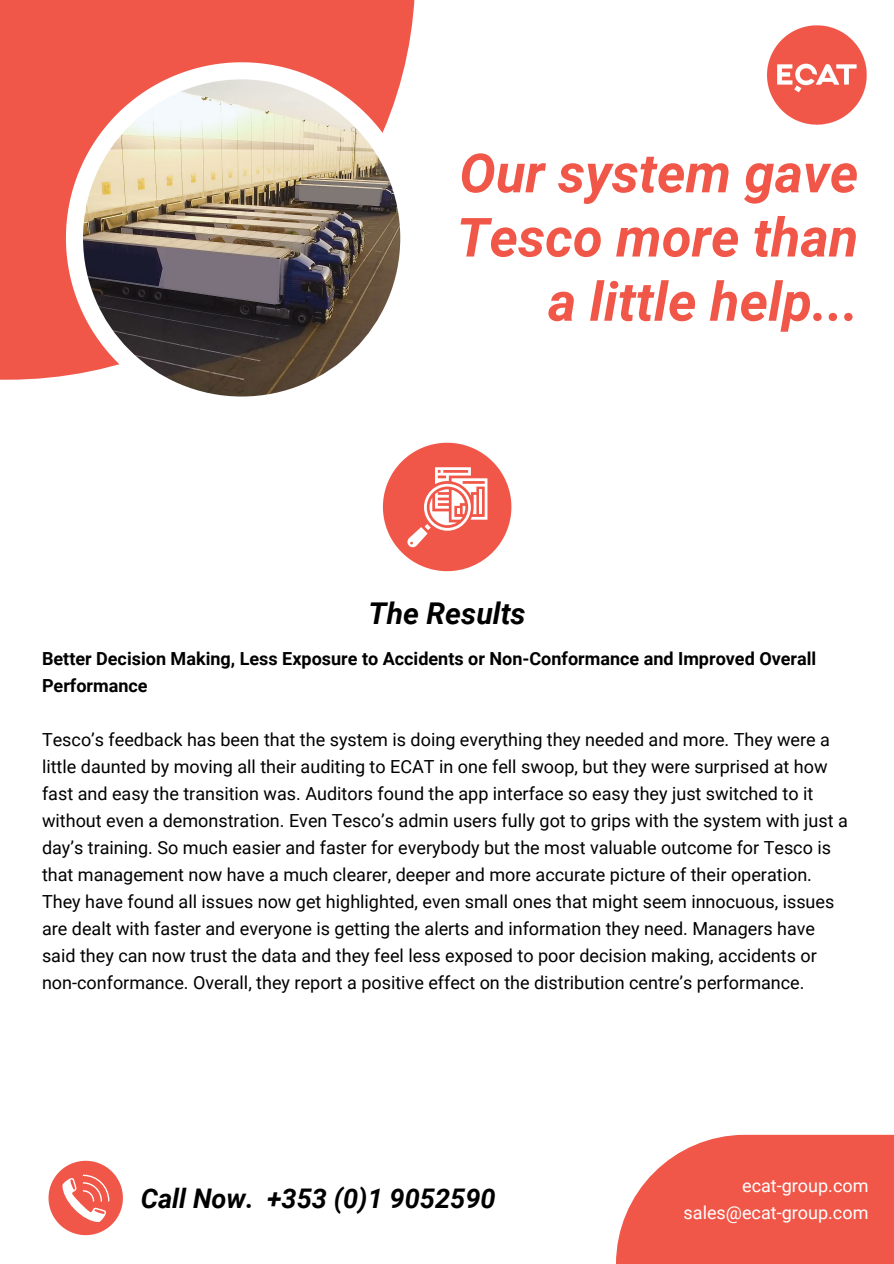
<style>
.page{position:relative;width:894px;height:1264px;background:#fff}
.page>*{position:absolute;margin:0;border:0;box-sizing:border-box;transform-origin:0 0}
.t1{font:italic 700 54px/64.2px "Roboto";color:#f15749;text-align:right}
.t2{font:italic 700 30px "Roboto";color:#000}
.t3{font:italic 700 27px "Roboto";color:#000}
.t4{font:18px/27px "Roboto";color:#000}
.t5{font:700 18px/27px "Roboto";color:#000}
.t6{font:18px "Roboto";color:#fff}
</style>
<div class="page">
<div style="left:0;top:0;width:415px;height:380px;background:#f15749"></div>
<svg style="left:66px;top:62px;width:349px;height:335px"></svg>
<img style="left:83px;top:79px;width:317px;height:317px;border-radius:50%">
<svg style="left:616px;top:1134px;width:277px;height:129px;background:#f2685c"></svg>
<svg style="left:48px;top:1160px;width:75px;height:75px"></svg>
<img style="left:767px;top:25px;width:100px;height:100px">
<svg style="left:383px;top:443px;width:128px;height:128px"></svg>
<p class="t1" style="left:456px;top:142px;width:403px">Our system gave<br>Tesco more than a little help...</p>
<p class="t2" style="left:368px;top:596px;width:159px">The Results</p>
<p class="t5" style="left:42px;top:645px;width:775px">Better Decision Making, Less Exposure to Accidents or Non-Conformance and Improved Overall<br>Performance</p>
<p class="t4" style="left:42px;top:726px;width:807px">Tesco’s feedback has been that the system is doing everything they needed and more. They were a little daunted by moving all their auditing to ECAT in one fell swoop, but they were surprised at how fast and easy the transition was. Auditors found the app interface so easy they just switched to it without even a demonstration. Even Tesco’s admin users fully got to grips with the system with just a day’s training. So much easier and faster for everybody but the most valuable outcome for Tesco is that management now have a much clearer, deeper and more accurate picture of their operation.<br>They have found all issues now get highlighted, even small ones that might seem innocuous, issues are dealt with faster and everyone is getting the alerts and information they need. Managers have said they can now trust the data and they feel less exposed to poor decision making, accidents or non-conformance. Overall, they report a positive effect on the distribution centre’s performance.</p>
<p class="t3" style="left:141px;top:1182px;width:356px">Call Now. +353 (0)1 9052590</p>
<p class="t6" style="left:742px;top:1174px;width:128px">ecat-group.com</p>
<p class="t6" style="left:683px;top:1201px;width:186px">sales@ecat-group.com</p>
</div>
